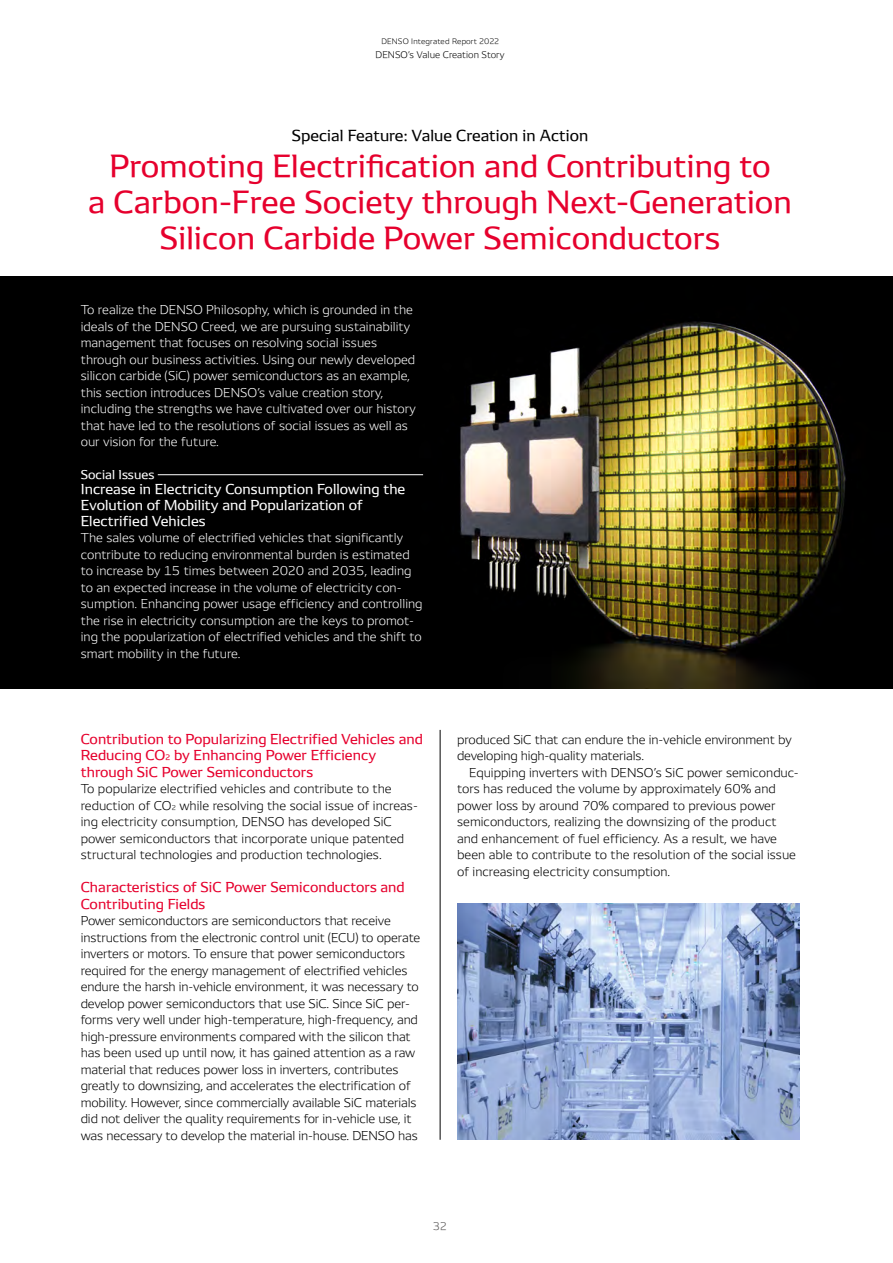
<style>
.page{position:relative;width:893px;height:1263px;background:#fff}
.page>*{position:absolute;margin:0;border:0;box-sizing:border-box;transform-origin:0 0}
.t1{font:30px/36px "DENSOTP2017";color:#e6002d;text-align:center}
.t2{font:15px "DENSOTP2017";color:#000}
.t3{font:13.5px/16.5px "DENSOTP2017";color:#e6002d}
.t4{font:13.5px/15.8px "DENSOTP2017";color:#fff}
.t5{font:300 12px/16.5px "DENSOTP2017";letter-spacing:-.01em;color:#000}
.t6{font:300 12px/16.5px "DENSOTP2017";color:#fff}
.t7{font:12px "DENSOTP2017";color:#fff}
.t8{font:300 10.5px "DENSO Sans TP2017";color:#595757}
.t9{font:300 9px "DENSOTP2017";color:#000}
.t10{font:300 7.5px "DENSO Sans TP2017";letter-spacing:.015em;color:#000}
.s1{font-size:7.35px}
.s2{font-size:6.6px}
</style>
<div class="page">
<img style="left:0;top:276px;width:893px;height:412px">
<hr style="left:158px;top:474px;width:265px;height:1px;background:#fff">
<img style="left:457px;top:903px;width:342px;height:237px">
<hr style="left:440px;top:730px;width:1px;height:410px;background:#000">
<p class="t10" style="left:381px;top:37px;width:119px">DENSO Integrated Report 2022</p>
<p class="t9" style="left:376px;top:49px;width:130px">DENSO’s Value Creation Story</p>
<p class="t2" style="left:292px;top:127px;width:298px">Special Feature: Value Creation in Action</p>
<h1 class="t1" style="left:88px;top:148px;width:705px">Promoting Electrification and Contributing to<br>a Carbon-Free Society through Next-Generation<br>Silicon Carbide Power Semiconductors</h1>
<p class="t6" style="left:81px;top:302px;width:337px">To realize the DENSO Philosophy, which is grounded in the ideals of the DENSO Creed, we are pursuing sustainability management that focuses on resolving social issues through our business activities. Using our newly developed silicon carbide (SiC) power semiconductors as an example, this section introduces DENSO’s value creation story, including the strengths we have cultivated over our history that have led to the resolutions of social issues as well as our vision for the future.</p>
<p class="t7" style="left:81px;top:468px;width:75px">Social Issues</p>
<p class="t4" style="left:81px;top:482px;width:326px">Increase in Electricity Consumption Following the<br>Evolution of Mobility and Popularization of<br>Electrified Vehicles</p>
<p class="t6" style="left:81px;top:530px;width:343px">The sales volume of electrified vehicles that significantly contribute to reducing environmental burden is estimated to increase by 15 times between 2020 and 2035, leading to an expected increase in the volume of electricity con&shy;sumption. Enhancing power usage efficiency and controlling the rise in electricity consumption are the keys to promot&shy;ing the popularization of electrified vehicles and the shift to smart mobility in the future.</p>
<p class="t3" style="left:81px;top:731px;width:344px">Contribution to Popularizing Electrified Vehicles and<br>Reducing CO<span class="s1">2</span> by Enhancing Power Efficiency through SiC Power Semiconductors</p>
<p class="t5" style="left:81px;top:781px;width:339px">To popularize electrified vehicles and contribute to the reduction of CO<span class="s2">2</span> while resolving the social issue of increas&shy;ing electricity consumption, DENSO has developed SiC power semiconductors that incorporate unique patented structural technologies and production technologies.</p>
<p class="t3" style="left:81px;top:879px;width:326px">Characteristics of SiC Power Semiconductors and<br>Contributing Fields</p>
<p class="t5" style="left:81px;top:913px;width:341px">Power semiconductors are semiconductors that receive instructions from the electronic control unit (ECU) to operate inverters or motors. To ensure that power semiconductors required for the energy management of electrified vehicles endure the harsh in-vehicle environment, it was necessary to develop power semiconductors that use SiC. Since SiC per&shy;forms very well under high-temperature, high-frequency, and high-pressure environments compared with the silicon that has been used up until now, it has gained attention as a raw material that reduces power loss in inverters, contributes greatly to downsizing, and accelerates the electrification of mobility. However, since commercially available SiC materials did not deliver the quality requirements for in-vehicle use, it was necessary to develop the material in-house. DENSO has</p>
<p class="t5" style="left:457px;top:731px;width:336px">produced SiC that can endure the in-vehicle environment by developing high-quality materials.</p>
<p class="t5" style="left:457px;top:764px;width:343px;text-indent:12px">Equipping inverters with DENSO’s SiC power semiconduc&shy;tors has reduced the volume by approximately 60% and power loss by around 70% compared to previous power semiconductors, realizing the downsizing of the product and enhancement of fuel efficiency. As a result, we have been able to contribute to the resolution of the social issue of increasing electricity consumption.</p>
<p class="t8" style="left:433px;top:1220px;width:16px">32</p>
</div>
